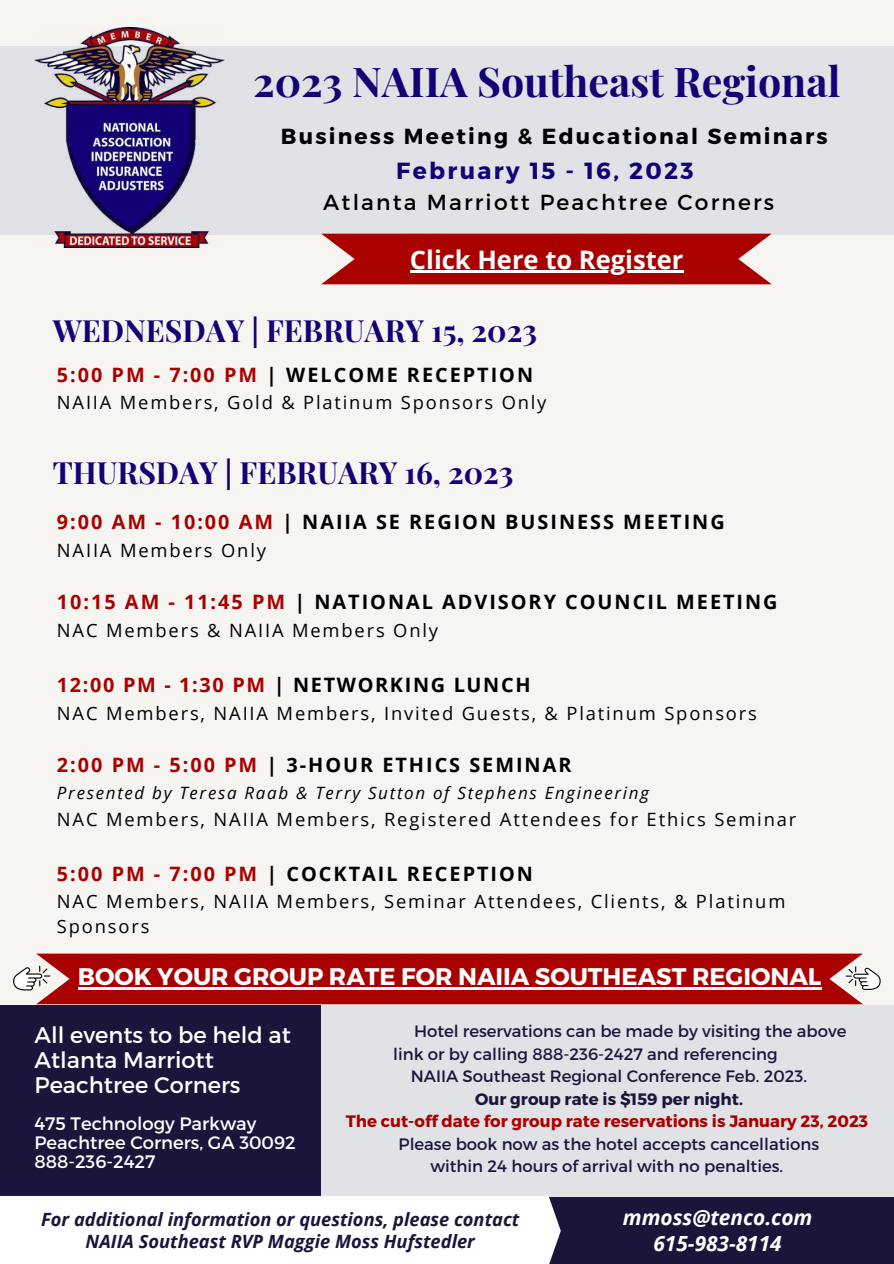
<style>
.page{position:relative;width:894px;height:1264px;background:#fff}
.page>*{position:absolute;margin:0;border:0;box-sizing:border-box;transform-origin:0 0}
.t1{font:700 40.95px "Playfair Display";color:#140176}
.t2{font:700 30px "Playfair Display SC";color:#140176}
.t3{font:700 25.5px "Open Sans";color:#fff}
.t4{font:700 24px "Montserrat";color:#fff}
.t5{font:700 23.25px "Montserrat";letter-spacing:.1em;color:#140176}
.t6{font:22.5px/24.8px "Montserrat";color:#fff}
.t7{font:700 21.75px "Montserrat";letter-spacing:.1em;color:#000}
.t8{font:21.75px "Montserrat";letter-spacing:.1em;color:#000}
.t9{font:italic 700 20.85px/26px "Open Sans";color:#fff;text-align:center}
.t10{font:700 19.8px "Open Sans";letter-spacing:.1em;color:#000}
.t11{font:18.3px/24.8px "Open Sans";letter-spacing:.1em;color:#000}
.t12{font:italic 700 18.3px/22.5px "Open Sans";color:#1b153c;text-align:center}
.t13{font:18px/19.2px "Montserrat";color:#fff}
.t14{font:italic 16.95px "Open Sans";letter-spacing:.1em;color:#000}
.t15{font:16.5px/22.5px "Montserrat";color:#1b153c;text-align:center}
.t16{font:700 16.5px "Montserrat";color:#a90000}
.t17{font:700 16.5px "Montserrat";color:#1b153c}
.s1{color:#a90000}
.s2{color:#010103}
</style>
<div class="page">
<div style="left:0;top:0;width:893px;height:1263px;background:#f6f5f2"></div>
<div style="left:0;top:46px;width:893px;height:188px;background:#e1e2e6"></div>
<div style="left:0;top:1075px;width:893px;height:188px;background:#1b153c"></div>
<div style="left:0;top:969px;width:385px;height:221px;background:#1b153c"></div>
<div style="left:321px;top:975px;width:572px;height:221px;background:#e1e2e6"></div>
<div style="left:0;top:1195px;width:560px;height:68px;background:#fff"></div>
<div style="left:0;top:965px;width:893px;height:39px;background:#f6f5f2"></div>
<svg style="left:13px;top:953px;width:867px;height:51px;background:#b01b1b"></svg>
<hr style="left:78px;top:987px;width:743px;height:2px;background:#fff">
<svg style="left:321px;top:234px;width:450px;height:50px;background:#af1515"></svg>
<hr style="left:410px;top:271px;width:273px;height:2px;background:#fff">
<img style="left:35px;top:27px;width:190px;height:221px">
<h1 class="t1" style="left:253px;top:50px;width:588px">2023 NAIIA Southeast Regional</h1>
<p class="t7" style="left:281px;top:123px;width:548px">Business Meeting &amp; Educational Seminars</p>
<p class="t5" style="left:396px;top:156px;width:298px">February 15 - 16, 2023</p>
<p class="t8" style="left:323px;top:189px;width:452px">Atlanta Marriott Peachtree Corners</p>
<h3 class="t3" style="left:410px;top:241px;width:275px">Click Here to Register</h3>
<h2 class="t2" style="left:53px;top:307px;width:485px">WEDNESDAY | FEBRUARY 15, 2023</h2>
<p class="t10" style="left:57px;top:361px;width:477px"><span class="s1">5:00 PM - 7:00 PM</span> <span class="s2">|</span> WELCOME RECEPTION</p>
<p class="t11" style="left:57px;top:389px;width:491px">NAIIA Members, Gold &amp; Platinum Sponsors Only</p>
<h2 class="t2" style="left:53px;top:449px;width:462px">THURSDAY | FEBRUARY 16, 2023</h2>
<p class="t10" style="left:57px;top:507px;width:669px"><span class="s1">9:00 AM - 10:00 AM</span> | NAIIA SE REGION BUSINESS MEETING</p>
<p class="t11" style="left:57px;top:537px;width:210px">NAIIA Members Only</p>
<p class="t10" style="left:57px;top:587px;width:722px"><span class="s1">10:15 AM - 11:45 PM</span> | NATIONAL ADVISORY COUNCIL MEETING</p>
<p class="t11" style="left:57px;top:617px;width:382px">NAC Members &amp; NAIIA Members Only</p>
<p class="t10" style="left:57px;top:670px;width:475px"><span class="s1">12:00 PM - 1:30 PM</span> | NETWORKING LUNCH</p>
<p class="t11" style="left:57px;top:700px;width:701px">NAC Members, NAIIA Members, Invited Guests, &amp; Platinum Sponsors</p>
<p class="t10" style="left:57px;top:750px;width:516px"><span class="s1">2:00 PM - 5:00 PM</span> | 3-HOUR ETHICS SEMINAR</p>
<p class="t14" style="left:57px;top:781px;width:593px">Presented by Teresa Raab &amp; Terry Sutton of Stephens Engineering</p>
<p class="t11" style="left:57px;top:806px;width:740px">NAC Members, NAIIA Members, Registered Attendees for Ethics Seminar</p>
<p class="t10" style="left:57px;top:860px;width:477px"><span class="s1">5:00 PM - 7:00 PM</span> | COCKTAIL RECEPTION</p>
<p class="t11" style="left:57px;top:888px;width:729px">NAC Members, NAIIA Members, Seminar Attendees, Clients, &amp; Platinum<br>Sponsors</p>
<h3 class="t4" style="left:78px;top:961px;width:744px">BOOK YOUR GROUP RATE FOR NAIIA SOUTHEAST REGIONAL</h3>
<p class="t6" style="left:35px;top:1022px;width:258px">All events to be held at<br>Atlanta Marriott<br>Peachtree Corners</p>
<p class="t13" style="left:35px;top:1113px;width:262px">475 Technology Parkway<br>Peachtree Corners, GA 30092<br>888-236-2427</p>
<p class="t15" style="left:414px;top:1019px;width:434px">Hotel reservations can be made by visiting the above</p>
<p class="t15" style="left:393px;top:1042px;width:386px">link or by calling 888-236-2427 and referencing</p>
<p class="t15" style="left:410px;top:1064px;width:397px">NAIIA Southeast Regional Conference Feb. 2023.</p>
<p class="t17" style="left:475px;top:1088px;width:269px">Our group rate is $159 per night.</p>
<p class="t16" style="left:346px;top:1111px;width:523px">The cut-off date for group rate reservations is January 23, 2023</p>
<p class="t15" style="left:398px;top:1132px;width:422px">Please book now as the hotel accepts cancellations within 24 hours of arrival with no penalties.</p>
<p class="t12" style="left:41px;top:1207px;width:479px">For additional information or questions, please contact<br>NAIIA Southeast RVP Maggie Moss Hufstedler</p>
<p class="t9" style="left:622px;top:1203px;width:191px">mmoss@tenco.com<br>615-983-8114</p>
</div>
